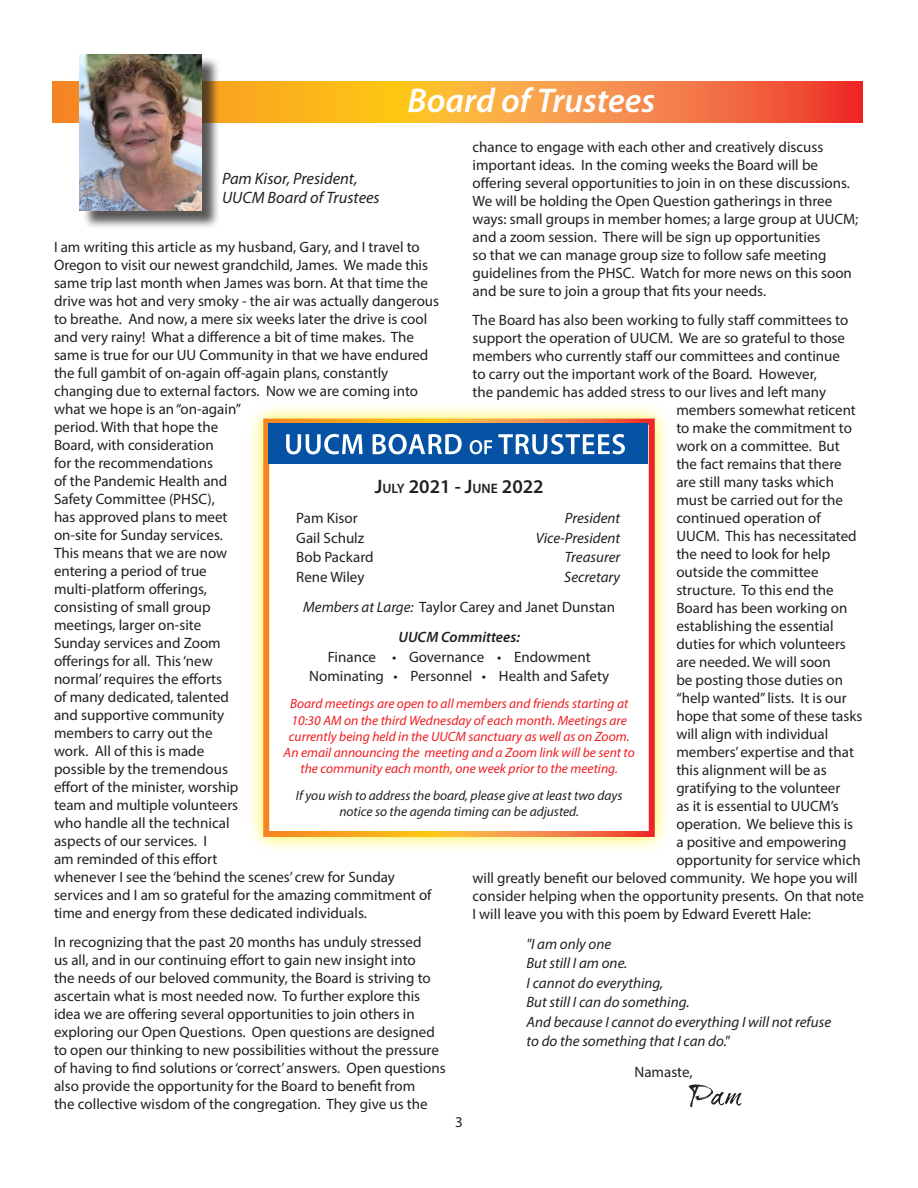
<style>
.page{position:relative;width:918px;height:1188px;background:#fff}
.page>*{position:absolute;margin:0;border:0;box-sizing:border-box;transform-origin:0 0}
.t1{font:italic 600 34.5px "Myriad Pro";color:#fff}
.t2{font:600 19.5px "Myriad Pro";color:#231f20}
.t3{font:italic 16.5px/19.8px "Myriad Pro";color:#231f20}
.t4{font:15px/18px "Myriad Pro";color:#231f20}
.t5{font:italic 15px/19.5px "Myriad Pro";color:#231f20}
.t6{font:italic 600 15px "Myriad Pro";color:#231f20}
.t7{font:italic 13.5px/16.2px "Myriad Pro";color:#ee1d23;text-align:center}
.t8{font:italic 13.5px/16.2px "Myriad Pro";color:#231f20;text-align:center}
.s1{font-size:13.65px}
.s2{font-style:italic}
</style>
<div class="page">
<svg style="left:53px;top:81px;width:809px;height:42px;background:#f79234"></svg>
<div style="left:82px;top:56px;width:139px;height:174px;background:#231f20;opacity:.75"></div>
<img style="left:80px;top:54px;width:122px;height:157px">
<svg style="left:688px;top:1084px;width:54px;height:23px"></svg>
<div style="left:246px;top:401px;width:426px;height:453px;background:#fff101;opacity:.75"></div>
<div style="left:266px;top:422px;width:386px;height:412px;background:#fff"></div>
<div style="left:269px;top:423px;width:379px;height:40px;background:#0551a3"></div>
<svg style="left:286px;top:434px;width:339px;height:20px"></svg>
<h1 class="t1" style="left:408px;top:79px;width:249px">Board of Trustees</h1>
<p class="t4" style="left:472px;top:138px;width:387px">chance to engage with each other and creatively discuss important ideas. In the coming weeks the Board will be offering several opportunities to join in on these discussions.<br>We will be holding the Open Question gatherings in three ways: small groups in member homes; a large group at UUCM; and a zoom session. There will be sign up opportunities<br>so that we can manage group size to follow safe meeting guidelines from the PHSC. Watch for more news on this soon and be sure to join a group that fits your needs.</p>
<p class="t4" style="left:472px;top:310px;width:377px">The Board has also been working to fully staff committees to</p>
<p class="t4" style="left:472px;top:328px;width:374px">support the operation of UUCM. We are so grateful to those</p>
<p class="t4" style="left:472px;top:346px;width:369px">members who currently staff our committees and continue</p>
<p class="t4" style="left:472px;top:364px;width:346px">to carry out the important work of the Board. However,</p>
<p class="t4" style="left:472px;top:382px;width:355px">the pandemic has added stress to our lives and left many</p>
<p class="t4" style="left:676px;top:400px;width:181px">members somewhat reticent</p>
<p class="t4" style="left:676px;top:418px;width:177px">to make the commitment to</p>
<p class="t4" style="left:676px;top:436px;width:165px">work on a committee. But</p>
<p class="t4" style="left:676px;top:454px;width:167px">the fact remains that there</p>
<p class="t4" style="left:676px;top:472px;width:159px">are still many tasks which</p>
<p class="t4" style="left:676px;top:490px;width:168px">must be carried out for the</p>
<p class="t4" style="left:676px;top:508px;width:146px">continued operation of</p>
<p class="t4" style="left:676px;top:526px;width:182px">UUCM. This has necessitated</p>
<p class="t4" style="left:676px;top:544px;width:155px">the need to look for help</p>
<p class="t4" style="left:676px;top:562px;width:144px">outside the committee</p>
<p class="t4" style="left:676px;top:580px;width:159px">structure. To this end the</p>
<p class="t4" style="left:676px;top:598px;width:173px">Board has been working on</p>
<p class="t4" style="left:676px;top:616px;width:159px">establishing the essential</p>
<p class="t4" style="left:676px;top:634px;width:171px">duties for which volunteers</p>
<p class="t4" style="left:676px;top:652px;width:156px">are needed. We will soon</p>
<p class="t4" style="left:676px;top:670px;width:168px">be posting those duties on</p>
<p class="t4" style="left:676px;top:688px;width:172px">“help wanted” lists. It is our</p>
<p class="t4" style="left:676px;top:706px;width:188px">hope that some of these tasks</p>
<p class="t4" style="left:676px;top:724px;width:153px">will align with individual</p>
<p class="t4" style="left:676px;top:742px;width:179px">members’ expertise and that</p>
<p class="t4" style="left:676px;top:760px;width:152px">this alignment will be as</p>
<p class="t4" style="left:676px;top:778px;width:166px">gratifying to the volunteer</p>
<p class="t4" style="left:676px;top:796px;width:164px">as it is essential to UUCM’s</p>
<p class="t4" style="left:676px;top:814px;width:178px">operation. We believe this is</p>
<p class="t4" style="left:676px;top:832px;width:172px">a positive and empowering</p>
<p class="t4" style="left:676px;top:850px;width:186px">opportunity for service which</p>
<p class="t4" style="left:472px;top:868px;width:387px">will greatly benefit our beloved community. We hope you will</p>
<p class="t4" style="left:472px;top:886px;width:393px">consider helping when the opportunity presents. On that note</p>
<p class="t4" style="left:472px;top:904px;width:340px">I will leave you with this poem by Edward Everett Hale:</p>
<p class="t5" style="left:526px;top:934px;width:306px">"I am only one<br>But still I am one.<br>I cannot do everything,<br>But still I can do something.<br>And because I cannot do everything I will not refuse to do the something that I can do."</p>
<p class="t4" style="left:634px;top:1062px;width:60px">Namaste,</p>
<p class="t3" style="left:222px;top:168px;width:159px">Pam Kisor, President,<br>UUCM Board of Trustees</p>
<p class="t4" style="left:54px;top:238px;width:387px">I am writing this article as my husband, Gary, and I travel to Oregon to visit our newest grandchild, James. We made this same trip last month when James was born. At that time the drive was hot and very smoky - the air was actually dangerous to breathe. And now, a mere six weeks later the drive is cool and very rainy! What a difference a bit of time makes. The same is true for our UU Community in that we have endured the full gambit of on-again off-again plans, constantly changing due to external factors. Now we are coming into what we hope is an “on-again”<br>period. With that hope the<br>Board, with consideration<br>for the recommendations<br>of the Pandemic Health and<br>Safety Committee (PHSC),<br>has approved plans to meet<br>on-site for Sunday services.<br>This means that we are now<br>entering a period of true<br>multi-platform offerings,<br>consisting of small group<br>meetings, larger on-site<br>Sunday services and Zoom<br>offerings for all. This ‘new<br>normal’ requires the efforts<br>of many dedicated, talented<br>and supportive community<br>members to carry out the<br>work. All of this is made<br>possible by the tremendous<br>effort of the minister, worship<br>team and multiple volunteers<br>who handle all the technical<br>aspects of our services. I<br>am reminded of this effort<br>whenever I see the ‘behind the scenes’ crew for Sunday services and I am so grateful for the amazing commitment of time and energy from these dedicated individuals.</p>
<p class="t4" style="left:54px;top:933px;width:393px">In recognizing that the past 20 months has unduly stressed<br>us all, and in our continuing effort to gain new insight into<br>the needs of our beloved community, the Board is striving to ascertain what is most needed now. To further explore this idea we are offering several opportunities to join others in exploring our Open Questions. Open questions are designed to open our thinking to new possibilities without the pressure of having to find solutions or ‘correct’ answers. Open questions also provide the opportunity for the Board to benefit from<br>the collective wisdom of the congregation. They give us the</p>
<h2 class="t2" style="left:375px;top:474px;width:171px">J<span class="s1">ULY</span> 2021 - J<span class="s1">UNE</span> 2022</h2>
<p class="t4" style="left:296px;top:509px;width:63px">Pam Kisor</p>
<p class="t5" style="left:565px;top:508px;width:57px">President</p>
<p class="t4" style="left:296px;top:528px;width:70px">Gail Schulz</p>
<p class="t5" style="left:536px;top:528px;width:86px">Vice-President</p>
<p class="t4" style="left:296px;top:548px;width:79px">Bob Packard</p>
<p class="t5" style="left:565px;top:547px;width:57px">Treasurer</p>
<p class="t4" style="left:296px;top:567px;width:70px">Rene Wiley</p>
<p class="t5" style="left:564px;top:567px;width:57px">Secretary</p>
<p class="t4" style="left:303px;top:598px;width:313px"><span class="s2">Members at Large:</span> Taylor Carey and Janet Dunstan</p>
<p class="t6" style="left:398px;top:628px;width:123px">UUCM Committees:</p>
<p class="t4" style="left:309px;top:647px;width:301px;line-height:19.5px;text-align:center">Finance • Governance • Endowment<br>Nominating • Personnel • Health and Safety</p>
<p class="t7" style="left:284px;top:696px;width:353px">Board meetings are open to all members and friends starting at 10:30 AM on the third Wednesday of each month. Meetings are currently being held in the UUCM sanctuary as well as on Zoom.<br>An email announcing the meeting and a Zoom link will be sent to the community each month, one week prior to the meeting.</p>
<p class="t8" style="left:296px;top:787px;width:328px">If you wish to address the board, please give at least two days notice so the agenda timing can be adjusted.</p>
<p class="t4" style="left:455px;top:1113px;width:9px">3</p>
</div>
